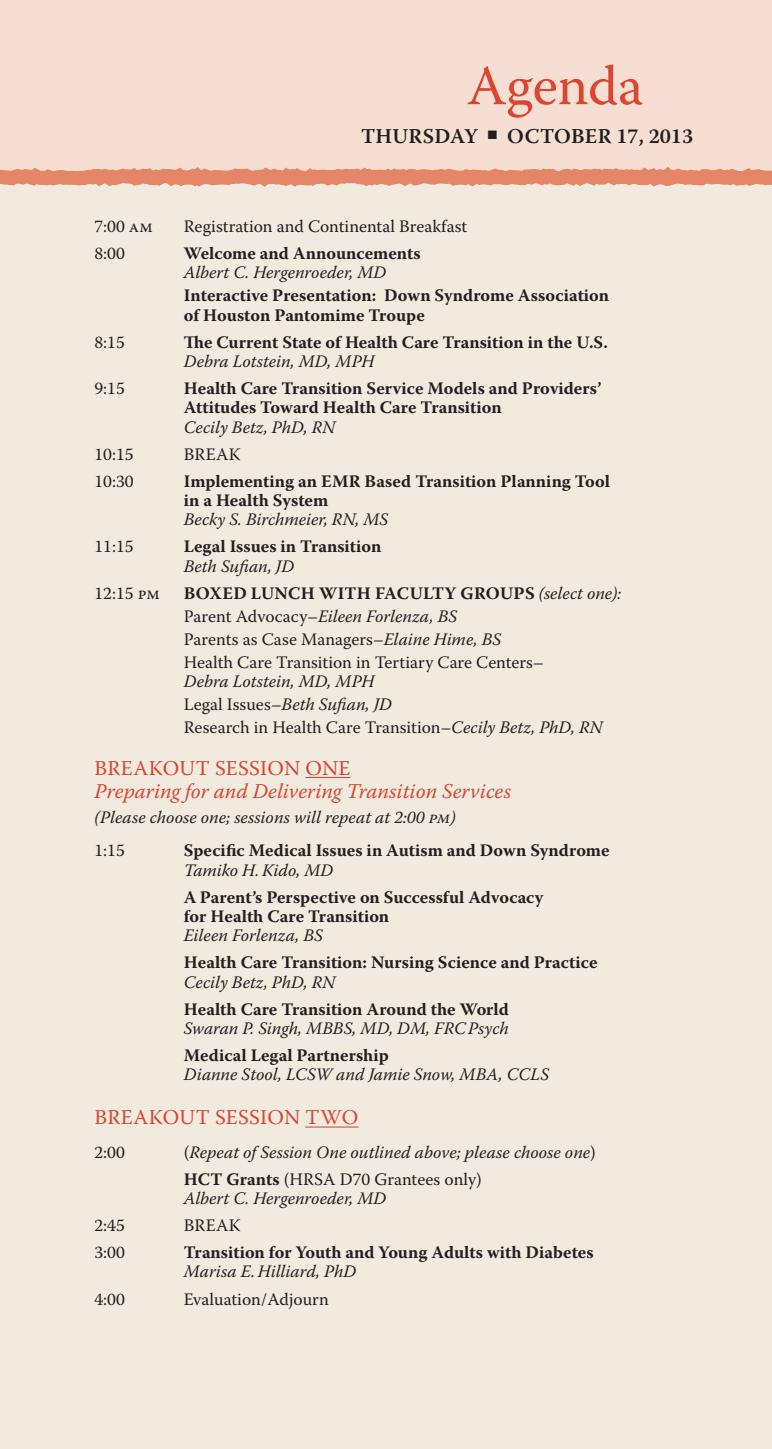
<style>
.page{position:relative;width:772px;height:1449px;background:#fff}
.page>*{position:absolute;margin:0;border:0;box-sizing:border-box;transform-origin:0 0}
.t1{font:56px "Warnock Pro";color:#da4631}
.t2{font:italic 21px "Warnock Pro";color:#da4631}
.t3{font:21px "Warnock Pro";letter-spacing:.01em;color:#da4631}
.t4{font:600 21px "Warnock Pro";letter-spacing:.01em;color:#231f20}
.t5{font:700 17.5px/19.2px "Warnock Pro";color:#231f20}
.t6{font:italic 17.5px/23.1px "Warnock Pro";color:#231f20}
.t7{font:17.5px/23.1px "Warnock Pro";color:#231f20}
.s1{font-style:italic}
.s2{font-style:normal}
.s3{font-weight:700;font-style:normal}
</style>
<div class="page">
<div style="left:0;top:175px;width:772px;height:1274px;background:#f0eadf"></div>
<div style="left:0;top:0;width:772px;height:175px;background:#f7ded2"></div>
<hr style="left:305px;top:777px;width:45px;height:1px;background:#da4631">
<hr style="left:305px;top:1127px;width:53px;height:1px;background:#da4631">
<svg style="left:0;top:166px;width:772px;height:21px"></svg>
<h1 class="t1" style="left:467px;top:52px;width:178px">Agenda</h1>
<p class="t4" style="left:361px;top:123px;width:334px">THURSDAY ■ OCTOBER 17, 2013</p>
<p class="t7" style="left:94px;top:214px;width:60px">7:00 am</p>
<p class="t7" style="left:184px;top:214px;width:285px">Registration and Continental Breakfast</p>
<p class="t7" style="left:94px;top:241px;width:32px">8:00</p>
<p class="t5" style="left:184px;top:243px;width:238px">Welcome and Announcements</p>
<p class="t6" style="left:184px;top:261px;width:204px">Albert C. Hergenroeder, MD</p>
<p class="t5" style="left:184px;top:286px;width:427px">Interactive Presentation: Down Syndrome Association of Houston Pantomime Troupe</p>
<p class="t7" style="left:94px;top:330px;width:32px">8:15</p>
<p class="t5" style="left:184px;top:332px;width:426px">The Current State of Health Care Transition in the U.S.</p>
<p class="t6" style="left:184px;top:349px;width:192px">Debra Lotstein, MD, MPH</p>
<p class="t7" style="left:94px;top:376px;width:32px">9:15</p>
<p class="t5" style="left:184px;top:378px;width:419px">Health Care Transition Service Models and Providers’<br>Attitudes Toward Health Care Transition</p>
<p class="t6" style="left:184px;top:415px;width:153px">Cecily Betz, PhD, RN</p>
<p class="t7" style="left:94px;top:442px;width:41px">10:15</p>
<p class="t7" style="left:184px;top:442px;width:58px">Break</p>
<p class="t7" style="left:94px;top:469px;width:41px">10:30</p>
<p class="t5" style="left:184px;top:471px;width:428px">Implementing an Emr Based Transition Planning Tool in a Health System</p>
<p class="t6" style="left:184px;top:508px;width:206px">Becky S. Birchmeier, RN, MS</p>
<p class="t7" style="left:94px;top:535px;width:41px">11:15</p>
<p class="t5" style="left:184px;top:537px;width:199px">Legal Issues in Transition</p>
<p class="t6" style="left:184px;top:554px;width:112px">Beth Sufian, JD</p>
<p class="t7" style="left:94px;top:581px;width:67px">12:15 pm</p>
<p class="t5" style="left:184px;top:583px;width:45px">Boxed</p>
<p class="t5" style="left:251px;top:583px;width:44px">Lunch</p>
<p class="t5" style="left:319px;top:583px;width:14px">with</p>
<p class="t5" style="left:375px;top:583px;width:13px">Facult</p>
<p class="t5" style="left:445px;top:583px;width:61px">y Groups</p>
<p class="t6" style="left:539px;top:581px;width:84px">(select one):</p>
<p class="t7" style="left:184px;top:604px;width:361px">Parent Advocacy–<span class="s1">Eileen Forlenza, BS<br></span>Parents as Case Managers–<span class="s1">Elaine Hime, BS<br></span>Health Care Transition in Tertiary Care Centers–</p>
<p class="t6" style="left:184px;top:670px;width:420px">Debra Lotstein, MD, MPH<br><span class="s2">Legal Issues–</span>Beth Sufian, JD<br><span class="s2">Research in Health Care Transition–</span>Cecily Betz, PhD, RN</p>
<p class="t3" style="left:95px;top:755px;width:257px">breakout session one</p>
<p class="t2" style="left:94px;top:778px;width:418px">Preparing for and Delivering Transition Services</p>
<p class="t6" style="left:94px;top:805px;width:363px">(Please choose one; sessions will repeat at 2:00 pm)</p>
<p class="t7" style="left:94px;top:839px;width:32px">1:15</p>
<p class="t5" style="left:184px;top:841px;width:427px">Specific Medical Issues in Autism and Down Syndrome</p>
<p class="t6" style="left:184px;top:858px;width:151px">Tamiko H. Kido, MD</p>
<p class="t5" style="left:184px;top:887px;width:361px">A Parent’s Perspective on Successful Advocacy for Health Care Transition</p>
<p class="t6" style="left:184px;top:924px;width:141px">Eileen Forlenza, BS</p>
<p class="t5" style="left:184px;top:953px;width:415px">Health Care Transition: Nursing Science and Practice</p>
<p class="t6" style="left:184px;top:970px;width:153px">Cecily Betz, PhD, RN</p>
<p class="t5" style="left:184px;top:999px;width:326px">Health Care Transition Around the World</p>
<p class="t6" style="left:184px;top:1016px;width:326px">Swaran P. Singh, MBBS, MD, DM, FRCPsych</p>
<p class="t5" style="left:184px;top:1045px;width:206px">Medical Legal Partnership</p>
<p class="t6" style="left:184px;top:1063px;width:367px">Dianne Stool, LCSW and Jamie Snow, MBA, CCLS</p>
<p class="t3" style="left:95px;top:1105px;width:265px">breakout session two</p>
<p class="t7" style="left:94px;top:1140px;width:32px">2:00</p>
<p class="t6" style="left:184px;top:1138px;width:414px;line-height:27.1px"><span class="s2">(</span>Repeat of Session One outlined above; please choose one<span class="s2">)<br></span><span class="s3">HCT Grants</span> <span class="s2">(HRSA D70 Grantees only)</span></p>
<p class="t6" style="left:184px;top:1186px;width:204px">Albert C. Hergenroeder, MD</p>
<p class="t7" style="left:94px;top:1213px;width:32px">2:45</p>
<p class="t7" style="left:184px;top:1213px;width:58px">Break</p>
<p class="t7" style="left:94px;top:1241px;width:32px">3:00</p>
<p class="t5" style="left:184px;top:1243px;width:411px">Transition for Youth and Young Adults with Diabetes</p>
<p class="t6" style="left:184px;top:1260px;width:174px">Marisa E. Hilliard, PhD</p>
<p class="t7" style="left:94px;top:1287px;width:66px">4:00 E</p>
<p class="t7" style="left:193px;top:1287px;width:137px">valuation/Adjourn</p>
</div>
